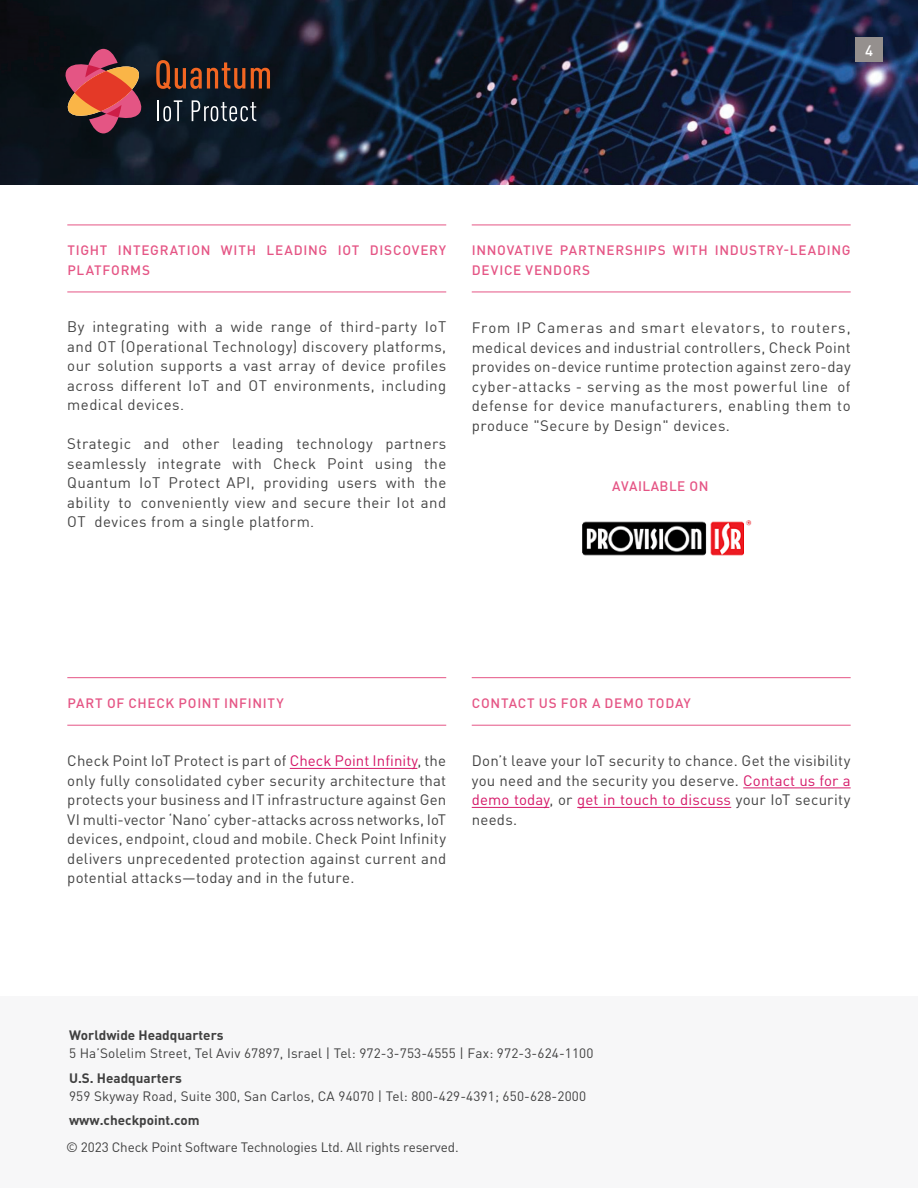
<style>
.page{position:relative;width:918px;height:1188px;background:#fff}
.page>*{position:absolute;margin:0;border:0;box-sizing:border-box;transform-origin:0 0}
.t1{font:15px/19.5px "DIN Pro";letter-spacing:.03em;color:#444;text-align:justify}
.t2{font:500 15px "DIN Pro";color:#fff}
.t3{font:13.5px/18px "DIN Pro";letter-spacing:.01em;color:#404040}
.main{font:500 13.5px/19.5px "DIN Pro";letter-spacing:.05em;color:#e55585}
.t4{font:13.5px/27px "DIN Pro";letter-spacing:-.01em;color:#404040}
.s1{color:#d51868}
.s2{font-weight:700}
</style>
<div class="page">
<img style="left:0;top:0;width:918px;height:185px">
<div style="left:856px;top:38px;width:27px;height:24px;background:#95908e"></div>
<div style="left:0;top:996px;width:918px;height:192px;background:#f7f7f8"></div>
<hr style="left:67px;top:225px;width:379px;height:1px;background:#e55585">
<hr style="left:67px;top:292px;width:379px;height:1px;background:#e55585">
<hr style="left:67px;top:677px;width:379px;height:1px;background:#e55585">
<hr style="left:67px;top:725px;width:379px;height:1px;background:#e55585">
<hr style="left:290px;top:768px;width:127px;height:1px;background:#d51868">
<hr style="left:472px;top:225px;width:379px;height:1px;background:#e55585">
<hr style="left:472px;top:292px;width:379px;height:1px;background:#e55585">
<hr style="left:472px;top:677px;width:379px;height:1px;background:#e55585">
<hr style="left:472px;top:725px;width:379px;height:1px;background:#e55585">
<hr style="left:743px;top:788px;width:108px;height:1px;background:#d51868">
<hr style="left:472px;top:807px;width:77px;height:1px;background:#d51868">
<hr style="left:577px;top:807px;width:154px;height:1px;background:#d51868">
<img style="left:582px;top:520px;width:170px;height:36px">
<svg style="left:61px;top:49px;width:84px;height:84px"></svg>
<svg style="left:158px;top:100px;width:24px;height:21px"></svg>
<svg style="left:192px;top:100px;width:64px;height:21px"></svg>
<svg style="left:156px;top:60px;width:89px;height:29px"></svg>
<svg style="left:251px;top:68px;width:19px;height:21px"></svg>
<p class="t2" style="left:865px;top:38px;width:9px">4</p>
<p class="main" style="left:67px;top:239px;width:380px">TIGHT INTEGRATION WITH LEADING IOT DISCOVERY<br>PLATFORMS</p>
<p class="t1" style="left:67px;top:316px;width:380px">By integrating with a wide range of third-party IoT and OT (Operational Technology) discovery platforms, our solution supports a vast array of device profiles across different IoT and OT environments, including medical devices.</p>
<p class="t1" style="left:67px;top:433px;width:380px">Strategic and other leading technology partners seamlessly integrate with Check Point using the Quantum IoT Protect API, providing users with the ability to conveniently view and secure their Iot and OT devices from a single platform.</p>
<p class="main" style="left:472px;top:239px;width:380px">INNOVATIVE PARTNERSHIPS WITH INDUSTRY-LEADING<br>DEVICE VENDORS</p>
<p class="t1" style="left:472px;top:316px;width:380px">From IP Cameras and smart elevators, to routers, medical devices and industrial controllers, Check Point provides on-device runtime protection against zero-day cyber-attacks - serving as the most powerful line of defense for device manufacturers, enabling them to produce "Secure by Design" devices.</p>
<p class="main" style="left:612px;top:476px;width:98px">AVAILABLE ON</p>
<p class="main" style="left:67px;top:692px;width:218px">PART OF CHECK POINT INFINITY</p>
<p class="t1" style="left:67px;top:750px;width:380px">Check Point IoT Protect is part of <span class="s1">Check Point Infinity</span>, the only fully consolidated cyber security architecture that protects your business and IT infrastructure against Gen VI multi-vector ‘Nano’ cyber-attacks across networks, IoT devices, endpoint, cloud and mobile. Check Point Infinity delivers unprecedented protection against current and potential attacks—today and in the future.</p>
<p class="main" style="left:472px;top:692px;width:221px">CONTACT US FOR A DEMO TODAY</p>
<p class="t1" style="left:472px;top:750px;width:380px">Don’t leave your IoT security to chance. Get the visibility you need and the security you deserve. <span class="s1">Contact us for a demo today</span>, or <span class="s1">get in touch to discuss</span> your IoT security needs.</p>
<p class="t3" style="left:69px;top:1025px;width:526px"><span class="s2">Worldwide Headquarters<br></span>5 Ha’Solelim Street, Tel Aviv 67897, Israel | Tel: 972-3-753-4555 | Fax: 972-3-624-1100</p>
<p class="t3" style="left:69px;top:1067px;width:519px"><span class="s2">U.S. Headquarters<br></span>959 Skyway Road, Suite 300, San Carlos, CA 94070 | Tel: 800-429-4391; 650-628-2000</p>
<p class="t4" style="left:66px;top:1106px;width:394px"><span class="s2">www.checkpoint.com<br></span>© 2023 Check Point Software Technologies Ltd. All rights reserved.</p>
</div>
